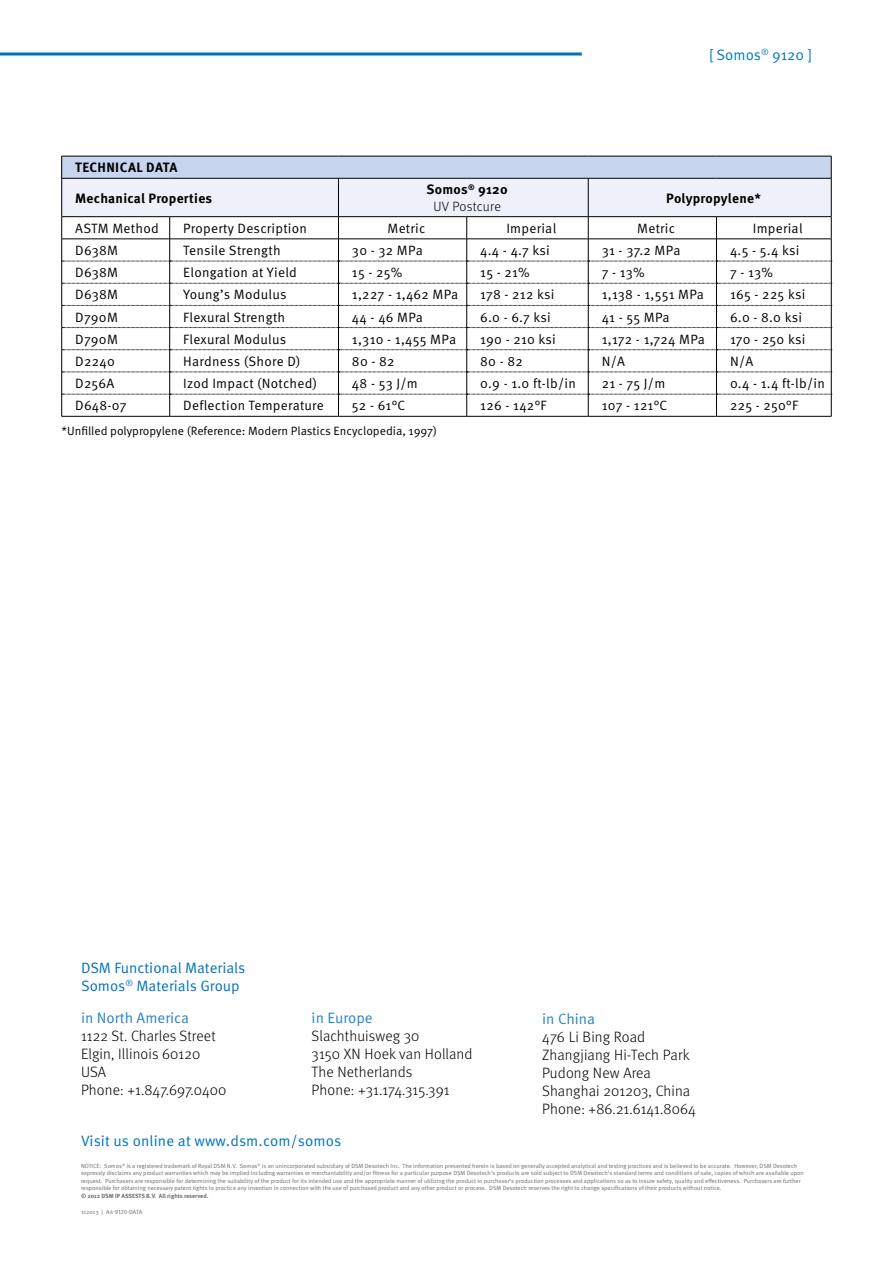
<style>
.page{position:relative;width:893px;height:1263px;background:#fff}
.page>*{position:absolute;margin:0;border:0;box-sizing:border-box;transform-origin:0 0}
.t1{font:300 15px/18px "Meta Pro";letter-spacing:.01em;color:#000}
.t2{font:15px/18px "Meta Pro Norm";color:#0072bc}
.t3{font:15px "Meta Pro Norm";color:#0079c1}
.t4{font:13.5px "Meta Pro Norm";letter-spacing:.02em;color:#000}
.t5{font:700 13.5px "Meta Pro";letter-spacing:.02em;color:#000}
.t6{font:300 13.5px/16.2px "Meta Pro";letter-spacing:.015em;color:#000;text-align:center}
.t7{font:12px "Meta Pro Norm";color:#000}
.t8{font:6px/7.5px "Meta Pro Norm";color:#6d6e71}
.t9{font:700 6px "Meta Pro";letter-spacing:-.005em;color:#6d6e71}
.s1{font-weight:700}
.s2{font-family:"Meta Pro Norm";font-weight:400;color:#2484c6}
.s3{font-family:"Meta Pro";font-weight:700}
</style>
<div class="page">
<hr style="left:62px;top:416px;width:108px;height:1px;background:#000">
<hr style="left:170px;top:416px;width:168px;height:1px;background:#000">
<hr style="left:338px;top:416px;width:129px;height:1px;background:#000">
<hr style="left:467px;top:416px;width:121px;height:1px;background:#000">
<hr style="left:588px;top:416px;width:128px;height:1px;background:#000">
<hr style="left:716px;top:416px;width:115px;height:1px;background:#000">
<svg style="left:61px;top:156px;width:771px;height:260px"></svg>
<hr style="left:62px;top:239px;width:108px;height:1px;background:#000">
<hr style="left:170px;top:239px;width:168px;height:1px;background:#000">
<hr style="left:338px;top:239px;width:129px;height:1px;background:#000">
<hr style="left:467px;top:239px;width:121px;height:1px;background:#000">
<hr style="left:588px;top:239px;width:128px;height:1px;background:#000">
<hr style="left:716px;top:239px;width:115px;height:1px;background:#000">
<hr style="left:0;top:53px;width:582px;height:3px;background:#0072bc">
<p class="t3" style="left:709px;top:43px;width:104px">[ Somos<sup>®</sup> 9120 ]</p>
<p class="t5" style="left:75px;top:157px;width:89px">Technical Data</p>
<p class="t5" style="left:75px;top:187px;width:138px">Mechanical Properties</p>
<p class="t6" style="left:427px;top:181px;width:83px"><span class="s1">Somos</span><sup>®</sup> <span class="s1">9120<br></span>UV Postcure</p>
<p class="t5" style="left:666px;top:187px;width:96px">Polypropylene*</p>
<p class="t4" style="left:75px;top:218px;width:85px">ASTM Method</p>
<p class="t4" style="left:183px;top:218px;width:125px">Property Description</p>
<p class="t4" style="left:387px;top:218px;width:39px">Metric</p>
<p class="t4" style="left:506px;top:218px;width:51px">Imperial</p>
<p class="t4" style="left:637px;top:218px;width:39px">Metric</p>
<p class="t4" style="left:753px;top:218px;width:51px">Imperial</p>
<p class="t4" style="left:75px;top:240px;width:44px">D638M</p>
<p class="t4" style="left:183px;top:240px;width:99px">Tensile Strength</p>
<p class="t4" style="left:352px;top:240px;width:72px">30 - 32 MPa</p>
<p class="t4" style="left:480px;top:240px;width:71px">4.4 - 4.7 ksi</p>
<p class="t4" style="left:602px;top:240px;width:80px">31 - 37.2 MPa</p>
<p class="t4" style="left:730px;top:240px;width:71px">4.5 - 5.4 ksi</p>
<p class="t4" style="left:75px;top:262px;width:44px">D638M</p>
<p class="t4" style="left:183px;top:262px;width:115px">Elongation at Yield</p>
<p class="t4" style="left:352px;top:262px;width:52px">15 - 25%</p>
<p class="t4" style="left:480px;top:262px;width:51px">15 - 21%</p>
<p class="t4" style="left:602px;top:262px;width:44px">7 - 13%</p>
<p class="t4" style="left:730px;top:262px;width:44px">7 - 13%</p>
<p class="t4" style="left:75px;top:284px;width:44px">D638M</p>
<p class="t4" style="left:183px;top:284px;width:105px">Young’s Modulus</p>
<p class="t4" style="left:352px;top:284px;width:108px">1,227 - 1,462 MPa</p>
<p class="t4" style="left:480px;top:284px;width:76px">178 - 212 ksi</p>
<p class="t4" style="left:602px;top:284px;width:104px">1,138 - 1,551 MPa</p>
<p class="t4" style="left:730px;top:284px;width:77px">165 - 225 ksi</p>
<p class="t4" style="left:75px;top:307px;width:44px">D790M</p>
<p class="t4" style="left:183px;top:307px;width:104px">Flexural Strength</p>
<p class="t4" style="left:352px;top:307px;width:73px">44 - 46 MPa</p>
<p class="t4" style="left:480px;top:307px;width:72px">6.0 - 6.7 ksi</p>
<p class="t4" style="left:602px;top:307px;width:69px">41 - 55 MPa</p>
<p class="t4" style="left:730px;top:307px;width:74px">6.0 - 8.0 ksi</p>
<p class="t4" style="left:75px;top:329px;width:44px">D790M</p>
<p class="t4" style="left:183px;top:329px;width:105px">Flexural Modulus</p>
<p class="t4" style="left:352px;top:329px;width:106px">1,310 - 1,455 MPa</p>
<p class="t4" style="left:480px;top:329px;width:77px">190 - 210 ksi</p>
<p class="t4" style="left:602px;top:329px;width:105px">1,172 - 1,724 MPa</p>
<p class="t4" style="left:730px;top:329px;width:77px">170 - 250 ksi</p>
<p class="t4" style="left:75px;top:351px;width:41px">D2240</p>
<p class="t4" style="left:183px;top:351px;width:119px">Hardness (Shore D)</p>
<p class="t4" style="left:352px;top:351px;width:44px">80 - 82</p>
<p class="t4" style="left:480px;top:351px;width:44px">80 - 82</p>
<p class="t4" style="left:602px;top:351px;width:25px">N/A</p>
<p class="t4" style="left:730px;top:351px;width:25px">N/A</p>
<p class="t4" style="left:75px;top:373px;width:41px">D256A</p>
<p class="t4" style="left:183px;top:373px;width:136px">Izod Impact (Notched)</p>
<p class="t4" style="left:352px;top:373px;width:67px">48 - 53 J/m</p>
<p class="t4" style="left:480px;top:373px;width:97px">0.9 - 1.0 ft-lb/in</p>
<p class="t4" style="left:602px;top:373px;width:65px">21 - 75 J/m</p>
<p class="t4" style="left:730px;top:373px;width:96px">0.4 - 1.4 ft-lb/in</p>
<p class="t4" style="left:75px;top:395px;width:53px">D648-07</p>
<p class="t4" style="left:183px;top:395px;width:142px">Deflection Temperature</p>
<p class="t4" style="left:352px;top:395px;width:55px">52 - 61°C</p>
<p class="t4" style="left:480px;top:395px;width:68px">126 - 142°F</p>
<p class="t4" style="left:602px;top:395px;width:67px">107 - 121°C</p>
<p class="t4" style="left:730px;top:395px;width:69px">225 - 250°F</p>
<p class="t7" style="left:62px;top:422px;width:377px">*Unfilled polypropylene (Reference: Modern Plastics Encyclopedia, 1997)</p>
<p class="t2" style="left:81px;top:958px;width:166px">DSM Functional Materials<br>Somos<sup>®</sup> Materials Group</p>
<p class="t1" style="left:81px;top:1008px;width:147px"><span class="s2">in North America<br></span>1122 St. Charles Street<br>Elgin, Illinois 60120<br>USA<br>Phone: +1.847.697.0400</p>
<p class="t2" style="left:81px;top:1130px;width:262px">Visit us online at www.dsm.com/somos</p>
<p class="t1" style="left:312px;top:1008px;width:162px"><span class="s2">in Europe<br></span>Slachthuisweg 30<br>3150 XN Hoek van Holland<br>The Netherlands<br>Phone: +31.174.315.391</p>
<p class="t1" style="left:542px;top:1008px;width:155px"><span class="s2">in China<br></span>476 Li Bing Road<br>Zhangjiang Hi-Tech Park<br>Pudong New Area<br>Shanghai 201203, China<br>Phone: +86.21.6141.8064</p>
<p class="t8" style="left:81px;top:1161px;width:724px">NOTICE: Somos<sup>®</sup> is a registered trademark of Royal DSM N.V. Somos<sup>®</sup> is an unincorporated subsidiary of DSM Desotech Inc. The information presented herein is based on generally accepted analytical and testing practices and is believed to be accurate. However, DSM Desotech expressly disclaims any product warranties which may be implied including warranties or merchantability and/or fitness for a particular purpose DSM Desotech’s products are sold subject to DSM Desotech’s standard terms and conditions of sale, copies of which are available upon request. Purchasers are responsible for determining the suitability of the product for its intended use and the appropriate manner of utilizing the product in purchaser’s production processes and applications so as to insure safety, quality and effectiveness. Purchasers are further responsible for obtaining necessary patent rights to practice any invention in connection with the use of purchased product and any other product or process. DSM Desotech reserves the right to change specifications of their products without notice.<br><span class="s3">© 2012 DSM IP ASSES</span></p>
<p class="t9" style="left:139px;top:1191px;width:71px">TS B.V. All rights reserved.</p>
<p class="t8" style="left:81px;top:1207px;width:63px">112013 | A4-9120-DATA</p>
</div>
